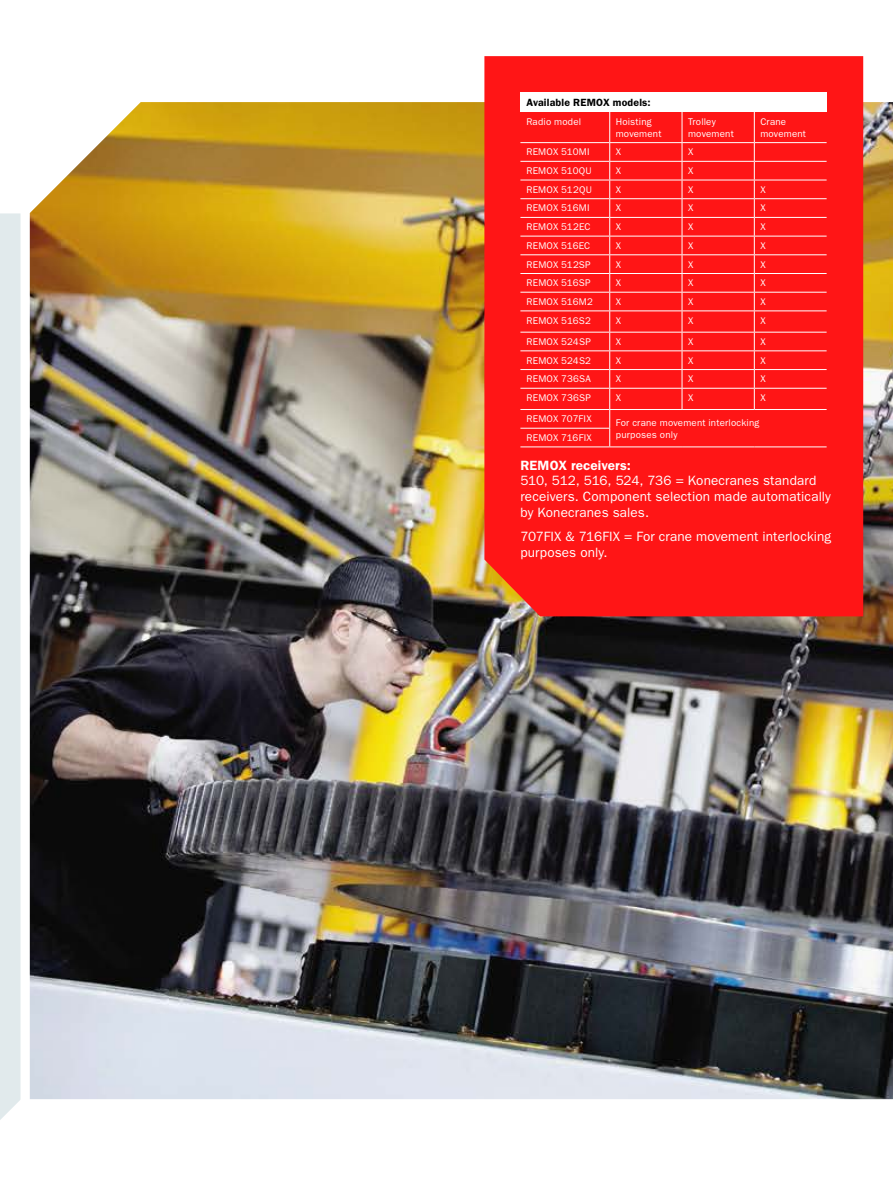
<style>
.page{position:relative;width:893px;height:1191px;background:#fff}
.page>*{position:absolute;margin:0;border:0;box-sizing:border-box;transform-origin:0 0}
.t1{font:13.5px/15.8px "ITC Franklin Gothic Std";letter-spacing:.01em;color:#fff}
.t2{font:600 13.5px "ITC Franklin Gothic Std";letter-spacing:.005em;color:#fff}
.t3{font:600 10.5px "ITC Franklin Gothic Std";letter-spacing:.02em;color:#000}
.t4{font:9.75px/12px "ITC Franklin Gothic Std";letter-spacing:.02em;color:#fff}
</style>
<div class="page">
<img style="left:30px;top:102px;width:863px;height:997px">
<div style="left:0;top:213px;width:21px;height:907px;background:#e1eaec"></div>
<div style="left:484px;top:56px;width:379px;height:560px;background:#ff1516"></div>
<div style="left:520px;top:93px;width:307px;height:19px;background:#fff"></div>
<hr style="left:609px;top:112px;width:1px;height:30px;background:#fff">
<hr style="left:682px;top:112px;width:1px;height:30px;background:#fff">
<hr style="left:754px;top:112px;width:1px;height:30px;background:#fff">
<hr style="left:520px;top:142px;width:90px;height:1px;background:#fff">
<hr style="left:610px;top:142px;width:72px;height:1px;background:#fff">
<hr style="left:682px;top:142px;width:72px;height:1px;background:#fff">
<hr style="left:754px;top:142px;width:73px;height:1px;background:#fff">
<hr style="left:520px;top:161px;width:90px;height:1px;background:#fff">
<hr style="left:610px;top:161px;width:72px;height:1px;background:#fff">
<hr style="left:682px;top:161px;width:72px;height:1px;background:#fff">
<hr style="left:754px;top:161px;width:73px;height:1px;background:#fff">
<hr style="left:520px;top:180px;width:90px;height:1px;background:#fff">
<hr style="left:610px;top:180px;width:72px;height:1px;background:#fff">
<hr style="left:682px;top:180px;width:72px;height:1px;background:#fff">
<hr style="left:754px;top:180px;width:73px;height:1px;background:#fff">
<hr style="left:520px;top:198px;width:90px;height:1px;background:#fff">
<hr style="left:610px;top:198px;width:72px;height:1px;background:#fff">
<hr style="left:682px;top:198px;width:72px;height:1px;background:#fff">
<hr style="left:754px;top:198px;width:73px;height:1px;background:#fff">
<hr style="left:520px;top:217px;width:90px;height:1px;background:#fff">
<hr style="left:610px;top:217px;width:72px;height:1px;background:#fff">
<hr style="left:682px;top:217px;width:72px;height:1px;background:#fff">
<hr style="left:754px;top:217px;width:73px;height:1px;background:#fff">
<hr style="left:520px;top:236px;width:90px;height:1px;background:#fff">
<hr style="left:610px;top:236px;width:72px;height:1px;background:#fff">
<hr style="left:682px;top:236px;width:72px;height:1px;background:#fff">
<hr style="left:754px;top:236px;width:73px;height:1px;background:#fff">
<hr style="left:520px;top:254px;width:90px;height:1px;background:#fff">
<hr style="left:610px;top:254px;width:72px;height:1px;background:#fff">
<hr style="left:682px;top:254px;width:72px;height:1px;background:#fff">
<hr style="left:754px;top:254px;width:73px;height:1px;background:#fff">
<hr style="left:520px;top:273px;width:90px;height:1px;background:#fff">
<hr style="left:610px;top:273px;width:72px;height:1px;background:#fff">
<hr style="left:682px;top:273px;width:72px;height:1px;background:#fff">
<hr style="left:754px;top:273px;width:73px;height:1px;background:#fff">
<hr style="left:520px;top:292px;width:90px;height:1px;background:#fff">
<hr style="left:610px;top:292px;width:72px;height:1px;background:#fff">
<hr style="left:682px;top:292px;width:72px;height:1px;background:#fff">
<hr style="left:754px;top:292px;width:73px;height:1px;background:#fff">
<hr style="left:520px;top:310px;width:90px;height:1px;background:#fff">
<hr style="left:610px;top:310px;width:72px;height:1px;background:#fff">
<hr style="left:682px;top:310px;width:72px;height:1px;background:#fff">
<hr style="left:754px;top:310px;width:73px;height:1px;background:#fff">
<hr style="left:520px;top:332px;width:90px;height:1px;background:#fff">
<hr style="left:610px;top:332px;width:72px;height:1px;background:#fff">
<hr style="left:682px;top:332px;width:72px;height:1px;background:#fff">
<hr style="left:754px;top:332px;width:73px;height:1px;background:#fff">
<hr style="left:520px;top:350px;width:90px;height:1px;background:#fff">
<hr style="left:610px;top:350px;width:72px;height:1px;background:#fff">
<hr style="left:682px;top:350px;width:72px;height:1px;background:#fff">
<hr style="left:754px;top:350px;width:73px;height:1px;background:#fff">
<hr style="left:520px;top:369px;width:90px;height:1px;background:#fff">
<hr style="left:610px;top:369px;width:72px;height:1px;background:#fff">
<hr style="left:682px;top:369px;width:72px;height:1px;background:#fff">
<hr style="left:754px;top:369px;width:73px;height:1px;background:#fff">
<hr style="left:520px;top:388px;width:90px;height:1px;background:#fff">
<hr style="left:610px;top:388px;width:72px;height:1px;background:#fff">
<hr style="left:682px;top:388px;width:72px;height:1px;background:#fff">
<svg style="left:682px;top:143px;width:1px;height:266px"></svg>
<hr style="left:754px;top:388px;width:73px;height:1px;background:#fff">
<svg style="left:754px;top:143px;width:1px;height:266px"></svg>
<hr style="left:520px;top:409px;width:90px;height:1px;background:#fff">
<hr style="left:610px;top:409px;width:72px;height:1px;background:#fff">
<hr style="left:682px;top:409px;width:72px;height:1px;background:#fff">
<hr style="left:754px;top:409px;width:73px;height:1px;background:#fff">
<hr style="left:610px;top:446px;width:72px;height:1px;background:#fff">
<hr style="left:682px;top:446px;width:72px;height:1px;background:#fff">
<hr style="left:754px;top:446px;width:73px;height:1px;background:#fff">
<hr style="left:520px;top:428px;width:90px;height:1px;background:#fff">
<svg style="left:609px;top:143px;width:1px;height:303px"></svg>
<hr style="left:520px;top:446px;width:90px;height:1px;background:#fff">
<p class="t3" style="left:526px;top:96px;width:126px">Available REMOX models:</p>
<p class="t4" style="left:526px;top:115px;width:56px">Radio model</p>
<p class="t4" style="left:616px;top:115px;width:47px">Hoisting movement</p>
<p class="t4" style="left:688px;top:115px;width:47px">Trolley movement</p>
<p class="t4" style="left:760px;top:115px;width:47px">Crane movement</p>
<p class="t4" style="left:526px;top:146px;width:63px">REMOX 510MI</p>
<p class="t4" style="left:616px;top:146px;width:7px">X</p>
<p class="t4" style="left:688px;top:146px;width:7px">X</p>
<p class="t4" style="left:526px;top:165px;width:65px">REMOX 510QU</p>
<p class="t4" style="left:616px;top:165px;width:7px">X</p>
<p class="t4" style="left:688px;top:165px;width:7px">X</p>
<p class="t4" style="left:526px;top:183px;width:65px">REMOX 512QU</p>
<p class="t4" style="left:616px;top:183px;width:7px">X</p>
<p class="t4" style="left:688px;top:183px;width:7px">X</p>
<p class="t4" style="left:760px;top:183px;width:7px">X</p>
<p class="t4" style="left:526px;top:202px;width:63px">REMOX 516MI</p>
<p class="t4" style="left:616px;top:202px;width:7px">X</p>
<p class="t4" style="left:688px;top:202px;width:7px">X</p>
<p class="t4" style="left:760px;top:202px;width:7px">X</p>
<p class="t4" style="left:526px;top:221px;width:59px">REMOX 512EC</p>
<p class="t4" style="left:616px;top:221px;width:7px">X</p>
<p class="t4" style="left:688px;top:221px;width:7px">X</p>
<p class="t4" style="left:760px;top:221px;width:7px">X</p>
<p class="t4" style="left:526px;top:239px;width:59px">REMOX 516EC</p>
<p class="t4" style="left:616px;top:239px;width:7px">X</p>
<p class="t4" style="left:688px;top:239px;width:7px">X</p>
<p class="t4" style="left:760px;top:239px;width:7px">X</p>
<p class="t4" style="left:526px;top:258px;width:66px">REMOX 512SP</p>
<p class="t4" style="left:616px;top:258px;width:7px">X</p>
<p class="t4" style="left:688px;top:258px;width:7px">X</p>
<p class="t4" style="left:760px;top:258px;width:7px">X</p>
<p class="t4" style="left:526px;top:277px;width:66px">REMOX 516SP</p>
<p class="t4" style="left:616px;top:277px;width:7px">X</p>
<p class="t4" style="left:688px;top:277px;width:7px">X</p>
<p class="t4" style="left:760px;top:277px;width:7px">X</p>
<p class="t4" style="left:526px;top:296px;width:68px">REMOX 516M2</p>
<p class="t4" style="left:616px;top:296px;width:7px">X</p>
<p class="t4" style="left:688px;top:296px;width:7px">X</p>
<p class="t4" style="left:760px;top:296px;width:7px">X</p>
<p class="t4" style="left:526px;top:314px;width:66px">REMOX 516S2</p>
<p class="t4" style="left:616px;top:314px;width:7px">X</p>
<p class="t4" style="left:688px;top:314px;width:7px">X</p>
<p class="t4" style="left:760px;top:314px;width:7px">X</p>
<p class="t4" style="left:526px;top:336px;width:66px">REMOX 524SP</p>
<p class="t4" style="left:616px;top:336px;width:7px">X</p>
<p class="t4" style="left:688px;top:336px;width:7px">X</p>
<p class="t4" style="left:760px;top:336px;width:7px">X</p>
<p class="t4" style="left:526px;top:354px;width:66px">REMOX 524S2</p>
<p class="t4" style="left:616px;top:354px;width:7px">X</p>
<p class="t4" style="left:688px;top:354px;width:7px">X</p>
<p class="t4" style="left:760px;top:354px;width:7px">X</p>
<p class="t4" style="left:526px;top:373px;width:60px">REMOX 736SA</p>
<p class="t4" style="left:616px;top:373px;width:7px">X</p>
<p class="t4" style="left:688px;top:373px;width:7px">X</p>
<p class="t4" style="left:760px;top:373px;width:7px">X</p>
<p class="t4" style="left:526px;top:392px;width:66px">REMOX 736SP</p>
<p class="t4" style="left:616px;top:392px;width:7px">X</p>
<p class="t4" style="left:688px;top:392px;width:7px">X</p>
<p class="t4" style="left:760px;top:392px;width:7px">X</p>
<p class="t4" style="left:527px;top:413px;width:67px">REMOX 707FIX</p>
<p class="t4" style="left:616px;top:416px;width:145px">For crane movement interlocking purposes only</p>
<p class="t4" style="left:527px;top:432px;width:67px">REMOX 716FIX</p>
<h1 class="t2" style="left:520px;top:457px;width:112px">RE MOX receivers:</h1>
<h1 class="t1" style="left:520px;top:473px;width:312px">510, 512, 516, 524, 736 = Konecranes standard receivers. Component selection made automatically by Konecranes sales.</h1>
<h1 class="t1" style="left:520px;top:529px;width:312px">707FIX &amp; 716FIX = For crane movement interlocking purposes only.</h1>
</div>
